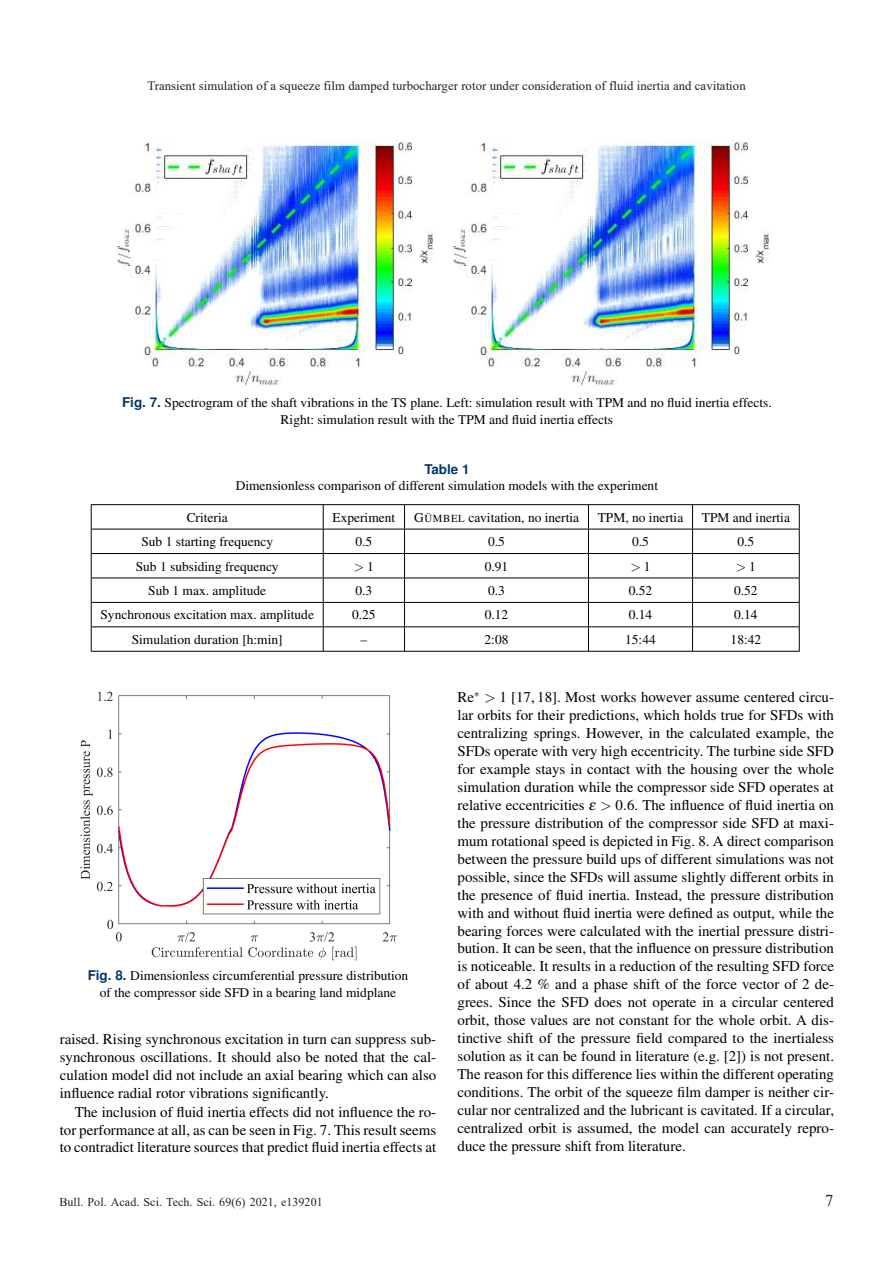
<style>
.page{position:relative;width:893px;height:1263px;background:#fff}
.page>*{position:absolute;margin:0;border:0;box-sizing:border-box;transform-origin:0 0}
.t1{font:16.5px "Times New Roman";color:#231f20}
.t2{font:15px/18px "Nimbus Rom No 9 L";color:#000;text-align:justify}
.t3{font:13.5px/16.5px "Nimbus Rom No 9 L";color:#000;text-align:center}
.t4{font:700 13.5px "Nimbus San L";letter-spacing:-.005em;color:#00386c}
.t5{font:13.5px "CMMI10";color:#000}
.t6{font:12.75px "Times New Roman";letter-spacing:.005em;color:#231f20}
.t7{font:12px "Times New Roman";letter-spacing:.005em;color:#231f20}
.t8{font:12px "Nimbus Rom No 9 L";color:#000}
.s1{font-family:"Nimbus San L";font-weight:700;color:#00386c}
.s2{font-size:10.8px}
.s3{font-family:"Nimbus Rom No 9 L"}
.s4{font-family:"CMMI10"}
.s5{font-family:"Standard Sym L Slant 167"}
</style>
<div class="page">
<img style="left:116px;top:140px;width:317px;height:246px">
<img style="left:452px;top:140px;width:317px;height:246px">
<hr style="left:91px;top:504px;width:709px;height:1px;background:#000">
<hr style="left:91px;top:529px;width:709px;height:1px;background:#000">
<hr style="left:91px;top:553px;width:709px;height:1px;background:#000">
<hr style="left:91px;top:578px;width:709px;height:1px;background:#000">
<hr style="left:91px;top:602px;width:709px;height:1px;background:#000">
<hr style="left:91px;top:626px;width:709px;height:1px;background:#000">
<svg style="left:91px;top:505px;width:1px;height:146px"></svg>
<svg style="left:323px;top:505px;width:1px;height:146px"></svg>
<svg style="left:404px;top:505px;width:1px;height:146px"></svg>
<svg style="left:588px;top:505px;width:1px;height:146px"></svg>
<svg style="left:692px;top:505px;width:1px;height:146px"></svg>
<svg style="left:799px;top:505px;width:1px;height:146px"></svg>
<hr style="left:91px;top:651px;width:709px;height:1px;background:#000">
<img style="left:80px;top:691px;width:317px;height:269px">
<p class="t6" style="left:147px;top:76px;width:600px">Transient simulation of a squeeze film damped turbocharger rotor under consideration of fluid inertia and cavitation</p>
<p class="t3" style="left:136px;top:83px;width:623px">Transient simulation of a squeeze film damped turbocharger rotor under consideration of fluid inertia and cavitation</p>
<p class="t3" style="left:122px;top:395px;width:651px"><span class="s1">Fig. 7.</span> Spectrogram of the shaft vibrations in the TS plane. Left: simulation result with TPM and no fluid inertia effects.<br>Right: simulation result with the TPM and fluid inertia effects</p>
<p class="t4" style="left:424px;top:461px;width:47px">Table 1</p>
<p class="t3" style="left:236px;top:478px;width:424px">Dimensionless comparison of different simulation models with the experiment</p>
<p class="t3" style="left:187px;top:509px;width:43px">Criteria</p>
<p class="t3" style="left:332px;top:509px;width:64px">Experiment</p>
<p class="t3" style="left:414px;top:509px;width:167px">G<span class="s2">ÜMBEL</span> cavitation, no inertia</p>
<p class="t3" style="left:598px;top:509px;width:87px">TPM, no inertia</p>
<p class="t3" style="left:702px;top:509px;width:90px">TPM and inertia</p>
<p class="t3" style="left:141px;top:533px;width:133px">Sub 1 starting frequency</p>
<p class="t3" style="left:355px;top:533px;width:18px">0.5</p>
<p class="t3" style="left:488px;top:533px;width:18px">0.5</p>
<p class="t3" style="left:632px;top:533px;width:18px">0.5</p>
<p class="t3" style="left:737px;top:533px;width:18px">0.5</p>
<p class="t3" style="left:136px;top:558px;width:144px">Sub 1 subsiding frequency</p>
<p class="t5" style="left:354px;top:560px;width:22px">&gt;<span class="s3">1</span></p>
<p class="t3" style="left:485px;top:558px;width:25px">0.91</p>
<p class="t5" style="left:630px;top:560px;width:22px">&gt;<span class="s3">1</span></p>
<p class="t5" style="left:736px;top:560px;width:22px">&gt;<span class="s3">1</span></p>
<p class="t3" style="left:148px;top:582px;width:120px">Sub 1 max. amplitude</p>
<p class="t3" style="left:355px;top:582px;width:18px">0.3</p>
<p class="t3" style="left:488px;top:582px;width:18px">0.3</p>
<p class="t3" style="left:629px;top:582px;width:25px">0.52</p>
<p class="t3" style="left:734px;top:582px;width:25px">0.52</p>
<p class="t3" style="left:100px;top:607px;width:215px">Synchronous excitation max. amplitude</p>
<p class="t3" style="left:352px;top:607px;width:25px">0.25</p>
<p class="t3" style="left:485px;top:607px;width:25px">0.12</p>
<p class="t3" style="left:629px;top:607px;width:25px">0.14</p>
<p class="t3" style="left:734px;top:607px;width:25px">0.14</p>
<p class="t3" style="left:132px;top:631px;width:152px">Simulation duration [h:min]</p>
<p class="t3" style="left:360px;top:631px;width:8px">–</p>
<p class="t3" style="left:485px;top:631px;width:25px">2:08</p>
<p class="t3" style="left:625px;top:631px;width:32px">15:44</p>
<p class="t3" style="left:731px;top:631px;width:32px">18:42</p>
<p class="t3" style="left:88px;top:968px;width:322px"><span class="s1">Fig. 8.</span> Dimensionless circumferential pressure distribution of the compressor side SFD in a bearing land midplane</p>
<p class="t2" style="left:60px;top:1030px;width:378px">raised. Rising synchronous excitation in turn can suppress sub&shy;synchronous oscillations. It should also be noted that the cal&shy;culation model did not include an axial bearing which can also influence radial rotor vibrations significantly.</p>
<p class="t2" style="left:60px;top:1103px;width:378px;text-indent:15px">The inclusion of fluid inertia effects did not influence the ro&shy;tor performance at all, as can be seen in Fig. 7. This result seems to contradict literature sources that predict fluid inertia effects at</p>
<p class="t2" style="left:457px;top:688px;width:378px">Re<sup>∗</sup> <span class="s4">&gt;</span> 1 [17, 18]. Most works however assume centered circu&shy;lar orbits for their predictions, which holds true for SFDs with centralizing springs. However, in the calculated example, the SFDs operate with very high eccentricity. The turbine side SFD for example stays in contact with the housing over the whole simulation duration while the compressor side SFD operates at relative eccentricities <span class="s5">ε</span> <span class="s4">&gt;</span> 0<span class="s4">.</span>6. The influence of fluid inertia on the pressure distribution of the compressor side SFD at maxi&shy;mum rotational speed is depicted in Fig. 8. A direct comparison between the pressure build ups of different simulations was not possible, since the SFDs will assume slightly different orbits in the presence of fluid inertia. Instead, the pressure distribution with and without fluid inertia were defined as output, while the bearing forces were calculated with the inertial pressure distri&shy;bution. It can be seen, that the influence on pressure distribution is noticeable. It results in a reduction of the resulting SFD force of about 4.2 % and a phase shift of the force vector of 2 de&shy;grees. Since the SFD does not operate in a circular centered orbit, those values are not constant for the whole orbit. A dis&shy;tinctive shift of the pressure field compared to the inertialess solution as it can be found in literature (e.g. [2]) is not present.<br>The reason for this difference lies within the different operating conditions. The orbit of the squeeze film damper is neither cir&shy;cular nor centralized and the lubricant is cavitated. If a circular, centralized orbit is assumed, the model can accurately repro&shy;duce the pressure shift from literature.</p>
<p class="t1" style="left:825px;top:1189px;width:10px">7</p>
<p class="t7" style="left:60px;top:1194px;width:265px">Bull. Pol. Acad. Sci. Tech. Sci. 69(6) 2021, e139201</p>
<p class="t8" style="left:60px;top:1199px;width:257px">Bull. Pol. Acad. Sci. Tech. Sci. 69(6) 2021, e139201</p>
<p class="t2" style="left:827px;top:1196px;width:9px">7</p>
</div>
